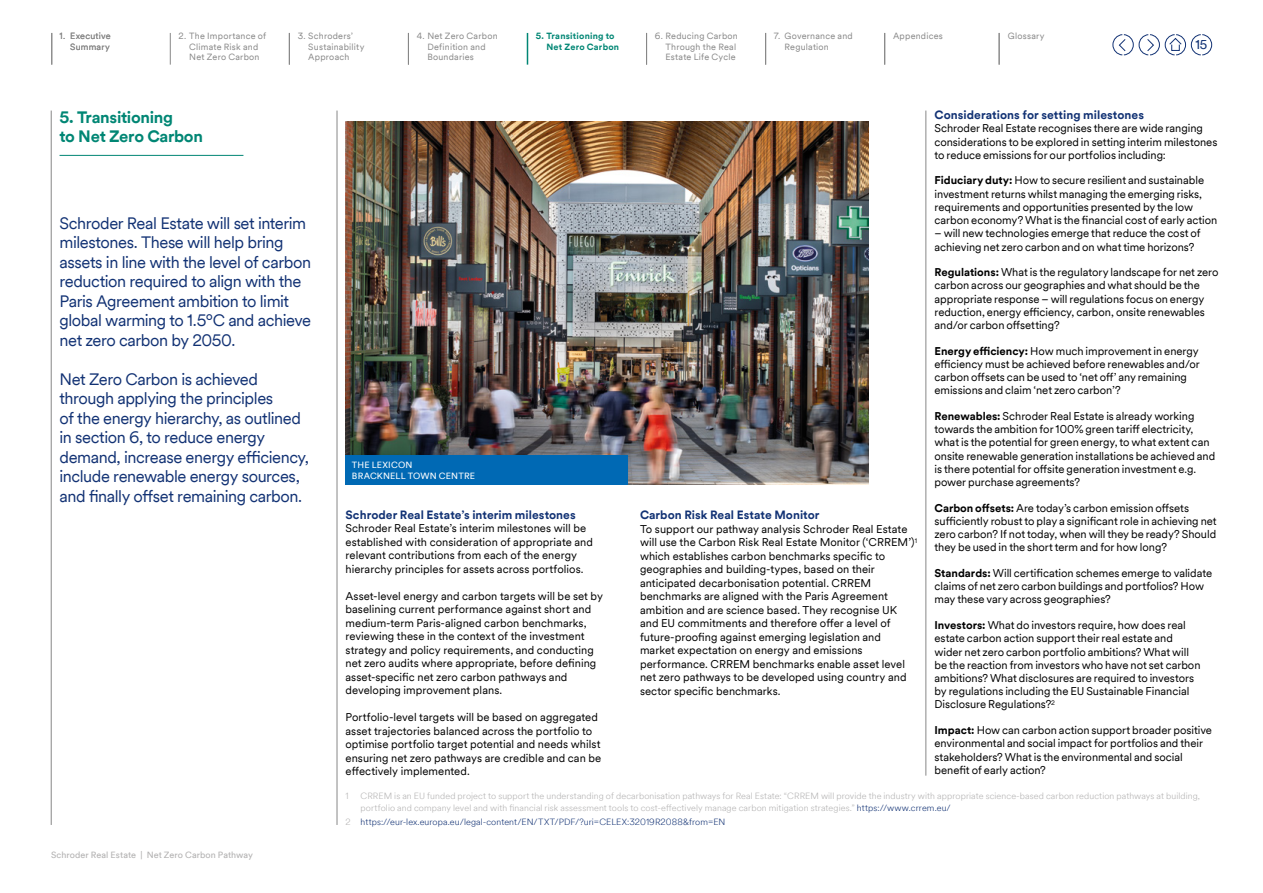
<style>
.page{position:relative;width:1263px;height:893px;background:#fff}
.page>*{position:absolute;margin:0;border:0;box-sizing:border-box;transform-origin:0 0}
.IntroParagraphLevel1{font:16.5px/19.5px "Schroders Circular TT";letter-spacing:-.025em;color:#123274}
.MainheadLevel1{font:700 16.5px/19.5px "Schroders Circular TT";letter-spacing:-.02em;color:#008674}
.t1{font:12.75px "Schroders Circular TT";color:#123274}
.SubheadLevel1{font:700 12px "Schroders Circular TT";letter-spacing:.005em;color:#123274}
.BodyTextSquished{font:11.25px/13.2px "Schroders Circular TT";letter-spacing:-.005em;color:#000}
.BodyText{font:11.25px/13.5px "Schroders Circular TT";letter-spacing:.005em;color:#000}
.BodyTextNotesIndent{font:300 9px/12px "Schroders Circular TT";letter-spacing:.01em;color:#b3b2b2}
.t2{font:9px/10.5px "Schroders Circular TT";letter-spacing:.025em;color:#878787}
.BodyTextNotesIndent-2{font:300 9px "Schroders Circular TT";letter-spacing:.01em;color:#123274}
.t3{font:9px "Schroders Circular TT";letter-spacing:.01em;color:#b3b2b2}
.t4{font:700 9px/10.5px "Schroders Circular TT";letter-spacing:.025em;color:#008674}
.ImageCaption{font:9px/10.5px "Schroders Circular TT";letter-spacing:.02em;color:#fff}
.s1{font-weight:700}
.s2{color:#123274}
.s3{color:#b3b2b2}
</style>
<div class="page">
<hr style="left:170px;top:33px;width:1px;height:32px;background:#878787">
<hr style="left:527px;top:33px;width:1px;height:32px;background:#008674">
<img style="left:345px;top:121px;width:524px;height:364px">
<hr style="left:51px;top:111px;width:1px;height:714px;background:#878787">
<hr style="left:60px;top:155px;width:183px;height:1px;background:#008674">
<div style="left:345px;top:455px;width:283px;height:30px;background:#0069b4"></div>
<hr style="left:337px;top:111px;width:1px;height:714px;background:#878787">
<hr style="left:926px;top:111px;width:1px;height:665px;background:#878787">
<svg style="left:1112px;top:34px;width:100px;height:21px"></svg>
<div style="left:1171px;top:44px;width:9px;height:7px;border:1px solid #123274"></div>
<hr style="left:52px;top:33px;width:1px;height:32px;background:#878787">
<hr style="left:289px;top:33px;width:1px;height:32px;background:#878787">
<hr style="left:408px;top:33px;width:1px;height:32px;background:#878787">
<hr style="left:646px;top:33px;width:1px;height:32px;background:#878787">
<hr style="left:765px;top:33px;width:1px;height:32px;background:#878787">
<hr style="left:884px;top:33px;width:1px;height:32px;background:#878787">
<hr style="left:999px;top:33px;width:1px;height:32px;background:#878787">
<p class="t2" style="left:179px;top:31px;width:89px;text-align:center">2. The Importance of<br>Climate Risk and<br>Net Zero Carbon</p>
<p class="t4" style="left:546px;top:31px;width:74px;text-indent:-11px">5. Transitioning to<br>Net Zero Carbon</p>
<p class="t2" style="left:665px;top:31px;width:74px;text-indent:-11px">6. Reducing Carbon<br>Through the Real<br>Estate Life Cycle</p>
<p class="t2" style="left:60px;top:31px;width:53px;text-align:right">1. Executive<br>Summary</p>
<p class="t2" style="left:308px;top:31px;width:58px;text-indent:-11px">3. Schroders’<br>Sustainability<br>Approach</p>
<p class="t2" style="left:427px;top:31px;width:72px;text-indent:-11px">4. Net Zero Carbon<br>Definition and<br>Boundaries</p>
<p class="t2" style="left:784px;top:31px;width:70px;text-indent:-11px">7. Governance and<br>Regulation</p>
<p class="t2" style="left:893px;top:31px;width:51px">Appendices</p>
<p class="t2" style="left:1008px;top:31px;width:38px">Glossary</p>
<p class="t1" style="left:1195px;top:36px;width:13px">15</p>
<h1 class="MainheadLevel1" style="left:60px;top:107px;width:145px">5. Transitioning<br>to Net Zero Carbon</h1>
<h2 class="IntroParagraphLevel1" style="left:60px;top:212px;width:253px">Schroder Real Estate will set interim milestones. These will help bring assets in line with the level of carbon reduction required to align with the Paris Agreement ambition to limit global warming to 1.5ºC and achieve net zero carbon by 2050.</h2>
<h2 class="IntroParagraphLevel1" style="left:60px;top:368px;width:251px">Net Zero Carbon is achieved through applying the principles<br>of the energy hierarchy, as outlined in section 6, to reduce energy demand, increase energy efficiency, include renewable energy sources, and finally offset remaining carbon.</h2>
<p class="t3" style="left:51px;top:849px;width:204px">Schroder Real Estate | Net Zero Carbon Pathway</p>
<p class="ImageCaption" style="left:352px;top:459px;width:125px">THE LEXICON<br>BRACKNELL TOWN CENTRE</p>
<h3 class="SubheadLevel1" style="left:345px;top:506px;width:232px">Schroder Real Estate’s interim milestones</h3>
<p class="BodyText" style="left:345px;top:521px;width:249px">Schroder Real Estate’s interim milestones will be established with consideration of appropriate and relevant contributions from each of the energy hierarchy principles for assets across portfolios.</p>
<p class="BodyText" style="left:345px;top:589px;width:259px">Asset-level energy and carbon targets will be set by baselining current performance against short and medium-term Paris-aligned carbon benchmarks, reviewing these in the context of the investment strategy and policy requirements, and conducting net zero audits where appropriate, before defining asset-specific net zero carbon pathways and developing improvement plans.</p>
<p class="BodyText" style="left:345px;top:710px;width:257px">Portfolio-level targets will be based on aggregated asset trajectories balanced across the portfolio to optimise portfolio target potential and needs whilst ensuring net zero pathways are credible and can be effectively implemented.</p>
<h3 class="SubheadLevel1" style="left:640px;top:507px;width:181px">Carbon Risk Real Estate Monitor</h3>
<p class="BodyText" style="left:640px;top:522px;width:279px">To support our pathway analysis Schroder Real Estate will use the Carbon Risk Real Estate Monitor (‘CRREM’)<sup>1 </sup>which establishes carbon benchmarks specific to geographies and building-types, based on their anticipated decarbonisation potential. CRREM benchmarks are aligned with the Paris Agreement ambition and are science based. They recognise UK and EU commitments and therefore offer a level of future-proofing against emerging legislation and market expectation on energy and emissions performance. CRREM benchmarks enable asset level net zero pathways to be developed using country and sector specific benchmarks.</p>
<h3 class="SubheadLevel1" style="left:934px;top:107px;width:211px">Considerations for setting milestones</h3>
<p class="BodyTextSquished" style="left:934px;top:121px;width:284px">Schroder Real Estate recognises there are wide ranging considerations to be explored in setting interim milestones to reduce emissions for our portfolios including:</p>
<p class="BodyTextSquished" style="left:934px;top:173px;width:284px"><span class="s1">Fiduciary duty:</span> How to secure resilient and sustainable investment returns whilst managing the emerging risks, requirements and opportunities presented by the low carbon economy? What is the financial cost of early action</p>
<p class="BodyTextSquished" style="left:934px;top:226px;width:268px">– will new technologies emerge that reduce the cost of achieving net zero carbon and on what time horizons?</p>
<p class="BodyTextSquished" style="left:934px;top:265px;width:286px"><span class="s1">Regulations:</span> What is the regulatory landscape for net zero carbon across our geographies and what should be the appropriate response – will regulations focus on energy reduction, energy efficiency, carbon, onsite renewables and/or carbon offsetting?</p>
<p class="BodyTextSquished" style="left:934px;top:344px;width:267px"><span class="s1">Energy efficiency:</span> How much improvement in energy efficiency must be achieved before renewables and/or carbon offsets can be used to ‘net off’ any remaining emissions and claim ‘net zero carbon’?</p>
<p class="BodyTextSquished" style="left:934px;top:409px;width:282px"><span class="s1">Renewables:</span> Schroder Real Estate is already working towards the ambition for 100% green tariff electricity, what is the potential for green energy, to what extent can onsite renewable generation installations be achieved and is there potential for offsite generation investment e.g. power purchase agreements?</p>
<p class="BodyTextSquished" style="left:934px;top:501px;width:284px"><span class="s1">Carbon offsets:</span> Are today’s carbon emission offsets sufficiently robust to play a significant role in achieving net zero carbon? If not today, when will they be ready? Should they be used in the short term and for how long?</p>
<p class="BodyTextSquished" style="left:934px;top:566px;width:279px"><span class="s1">Standards:</span> Will certification schemes emerge to validate claims of net zero carbon buildings and portfolios? How may these vary across geographies?</p>
<p class="BodyTextSquished" style="left:934px;top:618px;width:268px"><span class="s1">Investors:</span> What do investors require, how does real estate carbon action support their real estate and wider net zero carbon portfolio ambitions? What will be the reaction from investors who have not set carbon ambitions? What disclosures are required to investors by regulations including the EU Sustainable Financial Disclosure Regulations?<sup>2</sup></p>
<p class="BodyTextSquished" style="left:934px;top:723px;width:279px"><span class="s1">Impact:</span> How can carbon action support broader positive environmental and social impact for portfolios and their stakeholders? What is the environmental and social benefit of early action?</p>
<p class="BodyTextNotesIndent" style="left:346px;top:789px;width:5px">1</p>
<p class="BodyTextNotesIndent" style="left:360px;top:789px;width:841px">CRREM is an EU funded project to support the understanding of decarbonisation pathways for Real Estate: “CRREM will provide the industry with appropriate science-based carbon reduction pathways at building, portfolio and company level and with financial risk assessment tools to cost-effectively manage carbon mitigation strategies.” <span class="s2">https://www.crrem.eu/</span></p>
<p class="BodyTextNotesIndent-2" style="left:346px;top:816px;width:381px"><span class="s3">2</span> https://eur-lex.europa.eu/legal-content/EN/TXT/PDF/?uri=CELEX:32019R2088&amp;from=EN</p>
</div>
